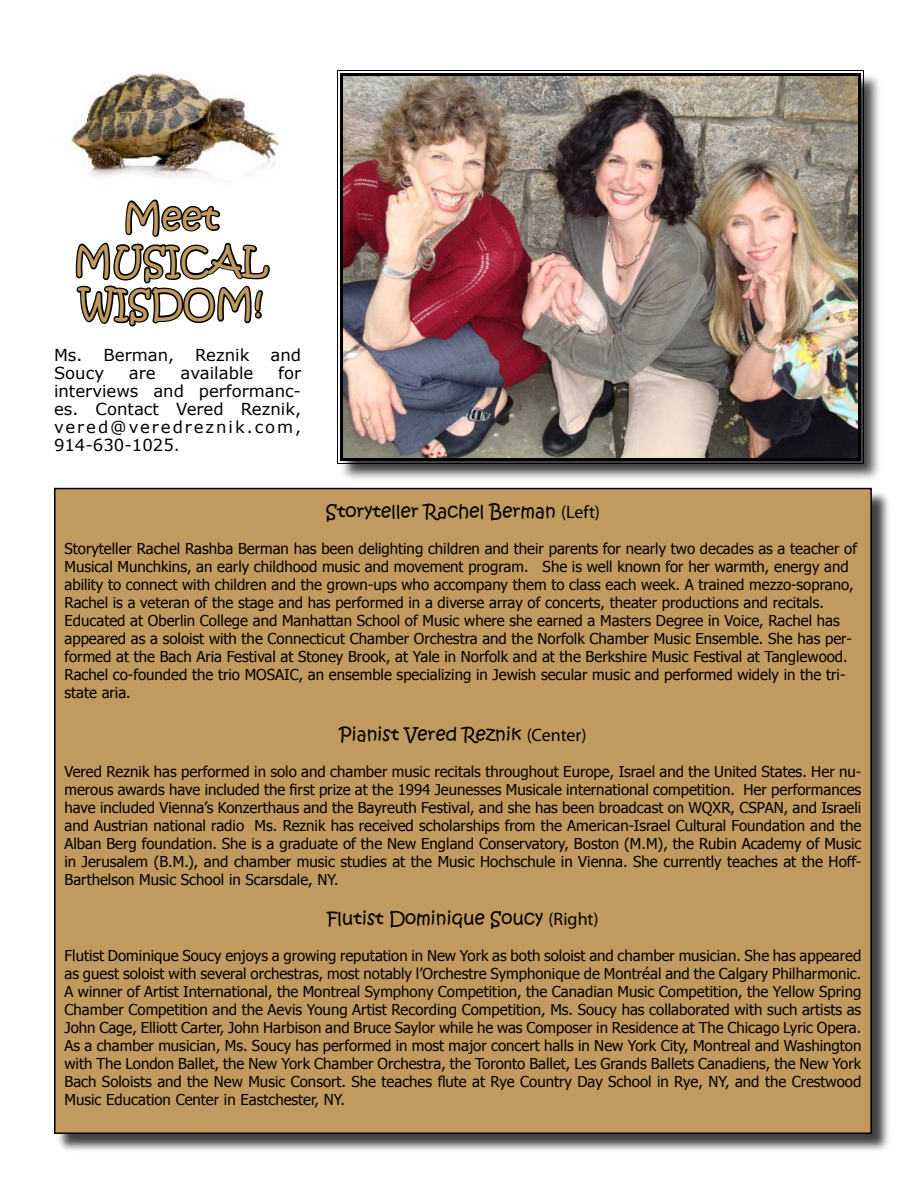
<style>
.page{position:relative;width:918px;height:1188px;background:#fff}
.page>*{position:absolute;margin:0;border:0;box-sizing:border-box;transform-origin:0 0}
.t1{font:36px/43.2px "Kristen ITC";color:#c19a5f;text-align:center}
.t2{font:18px "Kristen ITC";color:#000}
.t3{font:16.5px/18px "Verdana";color:#000;text-align:justify}
.t4{font:15px/18px "Tahoma";color:#000;text-align:justify}
.s1{font-family:"Myriad Pro"}
</style>
<div class="page">
<div style="left:338px;top:71px;width:546px;height:413px;background:#000;opacity:.75"></div>
<img style="left:337px;top:70px;width:527px;height:394px">
<div style="left:340px;top:73px;width:521px;height:388px;border:3px solid #000"></div>
<div style="left:56px;top:489px;width:836px;height:666px;background:#000;opacity:.75"></div>
<div style="left:55px;top:489px;width:816px;height:644px;background:#c19a5f"></div>
<svg style="left:75px;top:199px;width:195px;height:128px"></svg>
<img style="left:71px;top:72px;width:208px;height:107px">
<h1 class="t1" style="left:74px;top:197px;width:196px">Meet<br>MUSICAL<br>WISDOM!</h1>
<p class="t3" style="left:54px;top:345px;width:122px">Ms. Berman,</p>
<p class="t3" style="left:195px;top:345px;width:56px">Reznik</p>
<p class="t3" style="left:270px;top:345px;width:32px">and</p>
<p class="t3" style="left:54px;top:363px;width:52px">Soucy</p>
<p class="t3" style="left:129px;top:363px;width:28px">are</p>
<p class="t3" style="left:181px;top:363px;width:74px">available</p>
<p class="t3" style="left:54px;top:363px;width:249px;text-indent:224px">for interviews and performanc&shy;es. Contact Vered Reznik, vered@veredreznik.com, 914-630-1025.</p>
<p class="t2" style="left:326px;top:499px;width:276px">Storyteller Rachel Berman <span class="s1">(Left)</span></p>
<p class="t4" style="left:64px;top:539px;width:794px;text-align:left">Storyteller Rachel Rashba Berman has been delighting children and their parents for nearly two decades as a teacher of Musical Munchkins, an early childhood music and movement program. She is well known for her warmth, energy and ability to connect with children and the grown-ups who accompany them to class each week. A trained mezzo-soprano, Rachel is a veteran of the stage and has performed in a diverse array of concerts, theater productions and recitals.<br>Educated at Oberlin College and Manhattan School of Music where she earned a Masters Degree in Voice, Rachel has appeared as a soloist with the Connecticut Chamber Orchestra and the Norfolk Chamber Music Ensemble. She has per&shy;formed at the Bach Aria Festival at Stoney Brook, at Yale in Norfolk and at the Berkshire Music Festival at Tanglewood.<br>Rachel co-founded the trio MOSAIC, an ensemble specializing in Jewish secular music and performed widely in the tri&shy;state aria.</p>
<p class="t2" style="left:339px;top:722px;width:249px">Pianist Vered Reznik <span class="s1">(Center)</span></p>
<p class="t4" style="left:64px;top:762px;width:798px">Vered Reznik has performed in solo and chamber music recitals throughout Europe, Israel and the United States. Her nu&shy;merous awards have included the first prize at the 1994 Jeunesses Musicale international competition. Her performances have included Vienna’s Konzerthaus and the Bayreuth Festival, and she has been broadcast on WQXR, CSPAN, and Israeli and Austrian national radio Ms. Reznik has received scholarships from the American-Israel Cultural Foundation and the Alban Berg foundation. She is a graduate of the New England Conservatory, Boston (M.M), the Rubin Academy of Music in Jerusalem (B.M.), and chamber music studies at the Music Hochschule in Vienna. She currently teaches at the Hoff-Barthelson Music School in Scarsdale, NY.</p>
<p class="t2" style="left:327px;top:906px;width:273px">Flutist Dominique Soucy <span class="s1">(Right)</span></p>
<p class="t4" style="left:64px;top:945px;width:798px">Flutist Dominique Soucy enjoys a growing reputation in New York as both soloist and chamber musician. She has appeared as guest soloist with several orchestras, most notably l’Orchestre Symphonique de Montréal and the Calgary Philharmonic.<br>A winner of Artist International, the Montreal Symphony Competition, the Canadian Music Competition, the Yellow Spring Chamber Competition and the Aevis Young Artist Recording Competition, Ms. Soucy has collaborated with such artists as John Cage, Elliott Carter, John Harbison and Bruce Saylor while he was Composer in Residence at The Chicago Lyric Opera.<br>As a chamber musician, Ms. Soucy has performed in most major concert halls in New York City, Montreal and Washington with The London Ballet, the New York Chamber Orchestra, the Toronto Ballet, Les Grands Ballets Canadiens, the New York Bach Soloists and the New Music Consort. She teaches flute at Rye Country Day School in Rye, NY, and the Crestwood Music Education Center in Eastchester, NY.</p>
</div>
